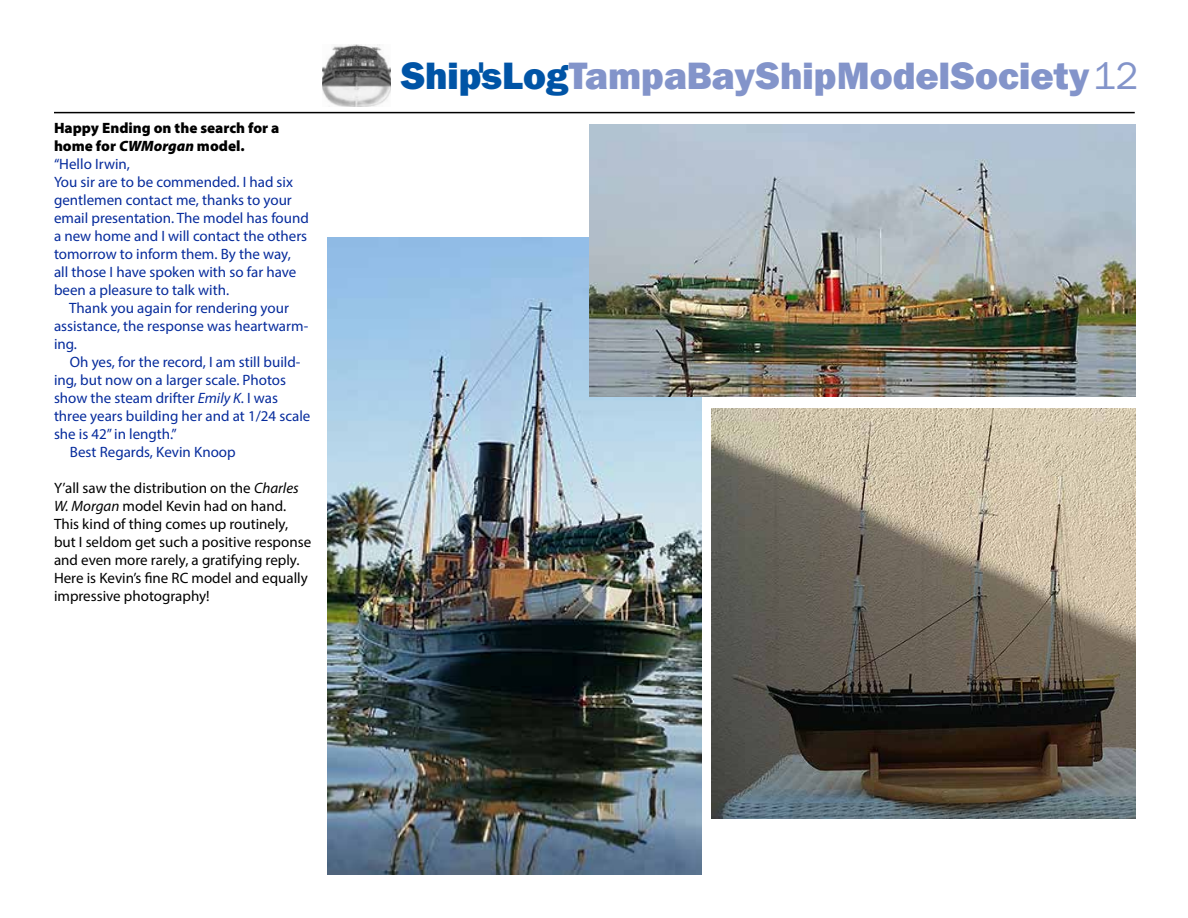
<style>
.page{position:relative;width:1188px;height:918px;background:#fff}
.page>*{position:absolute;margin:0;border:0;box-sizing:border-box;transform-origin:0 0}
.t1{font:800 37.95px "Franklin Gothic IT Cby BT";color:#8394ca}
.t2{font:15px/18px "Myriad Pro";color:#062b9c}
.t3{font:15px/18px "Myriad Pro";color:#000}
.s1{font-weight:900;color:#000}
.s2{font-weight:900;font-style:italic;color:#000}
.s3{font-style:italic}
.s4{color:#0054a6}
.s5{font-weight:400}
</style>
<div class="page">
<hr style="left:54px;top:112px;width:1081px;height:1px;background:#000">
<img style="left:323px;top:45px;width:68px;height:61px">
<img style="left:328px;top:237px;width:373px;height:638px">
<img style="left:711px;top:408px;width:425px;height:411px">
<img style="left:590px;top:125px;width:546px;height:272px">
<p class="t2" style="left:54px;top:119px;width:256px"><span class="s1">Happy Ending on the search for a home for</span> <span class="s2">CWMorgan</span> <span class="s1">model.<br></span>“Hello Irwin,<br>You sir are to be commended. I had six gentlemen contact me, thanks to your email presentation. The model has found a new home and I will contact the others tomorrow to inform them. By the way, all those I have spoken with so far have been a pleasure to talk with.</p>
<p class="t2" style="left:54px;top:299px;width:256px;text-indent:15px">Thank you again for rendering your assistance, the response was heartwarm&shy;ing.</p>
<p class="t2" style="left:70px;top:353px;width:232px">Oh yes, for the record, I am still build-</p>
<p class="t2" style="left:54px;top:371px;width:234px">ing, but now on a larger scale. Photos</p>
<p class="t2" style="left:54px;top:389px;width:226px">show the steam drifter <span class="s3">Emily K</span>. I was</p>
<p class="t2" style="left:54px;top:407px;width:258px">three years building her and at 1/24 scale</p>
<p class="t2" style="left:54px;top:425px;width:124px">she is 42” in length.”</p>
<p class="t2" style="left:70px;top:443px;width:167px">Best Regards, Kevin Knoop</p>
<p class="t3" style="left:54px;top:479px;width:259px">Y’all saw the distribution on the <span class="s3">Charles W. Morgan</span> model Kevin had on hand.<br>This kind of thing comes up routinely, but I seldom get such a positive response and even more rarely, a gratifying reply.<br>Here is Kevin’s fine RC model and equally impressive photography!</p>
<h1 class="t1" style="left:400px;top:52px;width:740px"><span class="s4">Ship'sLog</span>TampaBayShipModelSociety<span class="s5">12</span></h1>
</div>
